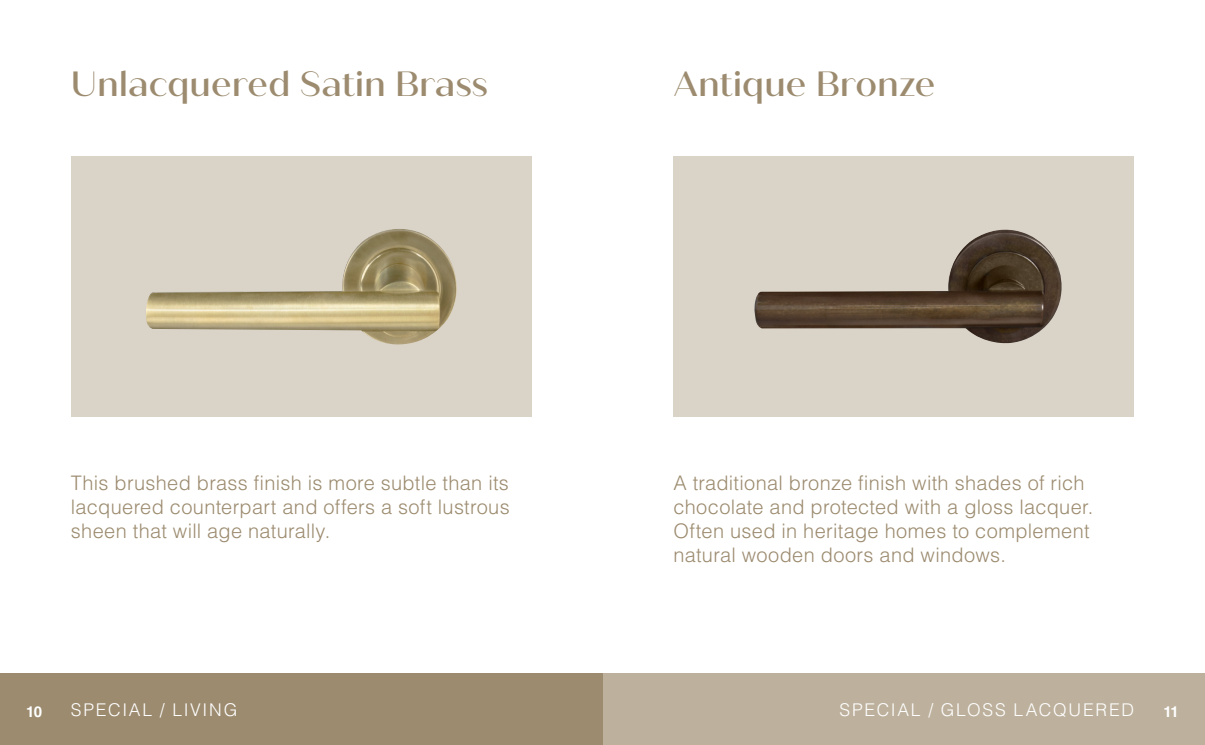
<style>
.page{position:relative;width:1205px;height:745px;background:#fff}
.page>*{position:absolute;margin:0;border:0;box-sizing:border-box;transform-origin:0 0}
.t1{font:500 35px "Quiche Sans";color:#9c8b6f}
.t2{font:300 20px/24px "Helvetica LT Std";letter-spacing:.015em;color:#9c8b6f;text-align:justify}
.t3{font:300 17.5px "Helvetica LT Std";letter-spacing:.1em;color:#fff}
.t4{font:700 15px "Helvetica LT Std";color:#fff}
</style>
<div class="page">
<div style="left:0;top:673px;width:1205px;height:71px;background:#bdb19d"></div>
<div style="left:0;top:673px;width:602px;height:71px;background:#9c8b6f"></div>
<div style="left:673px;top:156px;width:461px;height:260px;background:#dad3c7"></div>
<div style="left:71px;top:156px;width:460px;height:260px;background:#dad3c7"></div>
<img style="left:146px;top:229px;width:311px;height:116px">
<img style="left:754px;top:229px;width:308px;height:115px">
<h1 class="t1" style="left:71px;top:63px;width:419px">Unlacquered Satin Brass</h1>
<p class="t2" style="left:71px;top:470px;width:440px">This brushed brass finish is more subtle than its lacquered counterpart and offers a soft lustrous sheen that will age naturally.</p>
<h1 class="t1" style="left:673px;top:63px;width:263px">Antique Bronze</h1>
<p class="t2" style="left:673px;top:470px;width:422px;text-align:left">A traditional bronze finish with shades of rich chocolate and protected with a gloss lacquer.<br>Often used in heritage homes to complement natural wooden doors and windows.</p>
<p class="t4" style="left:26px;top:701px;width:17px">10</p>
<p class="t3" style="left:71px;top:698px;width:168px">SPECIAL / LIVING</p>
<p class="t4" style="left:1163px;top:701px;width:17px">11</p>
<p class="t3" style="left:839px;top:698px;width:296px">SPECIAL / GLOSS LACQUERED</p>
</div>
